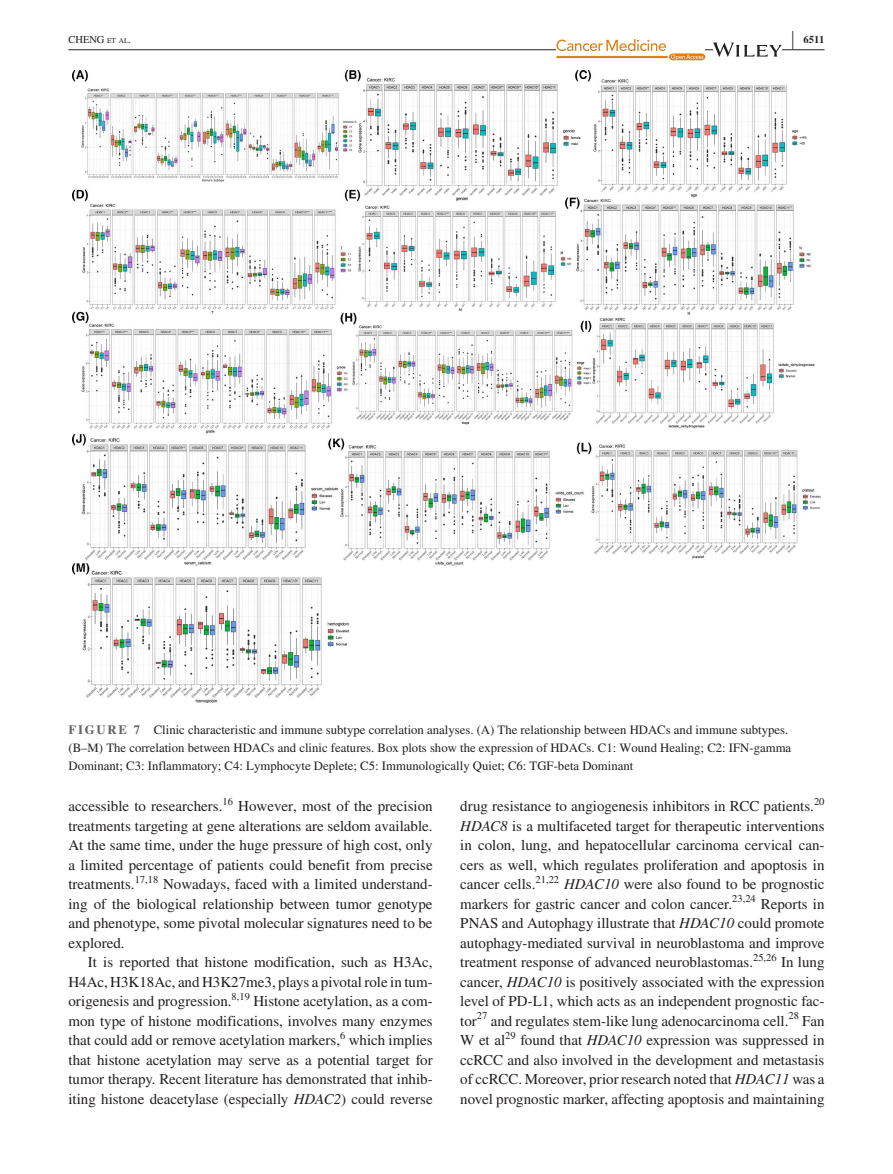
<style>
.page{position:relative;width:893px;height:1174px;background:#fff}
.page>*{position:absolute;margin:0;border:0;box-sizing:border-box;transform-origin:0 0}
.t1{font:700 25.95px "STIX";color:#231f20;scale:.36 1}
.t2{font:15px/19.5px "STIX";color:#231f20;text-align:justify}
.t3{font:12.75px/18px "STIX";color:#231f20}
.t4{font:10.5px "STIX";color:#231f20}
.t5{font:10.5px "STIX";color:#231f20}
.t6{font:700 10.5px "STIX";color:#231f20}
.s1{font-size:7.35px}
.s2{font-weight:700;color:#636366}
.s3{font-style:italic}
</style>
<div class="page">
<hr style="left:68px;top:49px;width:756px;height:1px;background:#231f20">
<svg style="left:556px;top:39px;width:149px;height:21px"></svg>
<svg style="left:713px;top:43px;width:69px;height:14px"></svg>
<img style="left:72px;top:70px;width:749px;height:632px">
<h1 class="t1" style="left:792px;top:25px;width:7px">|</h1>
<p class="t5" style="left:68px;top:32px;width:64px">CHENG <span class="s1">et al</span>.</p>
<p class="t6" style="left:803px;top:33px;width:22px">6511</p>
<p class="t3" style="left:68px;top:722px;width:724px"><span class="s2">FIGURE 7</span> Clinic characteristic and immune subtype correlation analyses. (A) The relationship between HDACs and immune subtypes. (B–M) The correlation between HDACs and clinic features. Box plots show the expression of HDACs. C1: Wound Healing; C2: IFN-gamma<br>Dominant; C3: Inflammatory; C4: Lymphocyte Deplete; C5: Immunologically Quiet; C6: TGF-beta Dominant</p>
<p class="t4" style="left:223px;top:794px;width:12px">16</p>
<p class="t2" style="left:68px;top:797px;width:366px;text-indent:170px">However, most of the precision treatments targeting at gene alterations are seldom available.<br>At the same time, under the huge pressure of high cost, only a limited percentage of patients could benefit from precise treatments.</p>
<p class="t2" style="left:68px;top:797px;width:156px">accessible to researchers.</p>
<p class="t4" style="left:135px;top:872px;width:25px">17,18</p>
<p class="t2" style="left:68px;top:875px;width:366px;text-indent:95px">Nowadays, faced with a limited understand&shy;ing of the biological relationship between tumor genotype and phenotype, some pivotal molecular signatures need to be explored.</p>
<p class="t2" style="left:68px;top:953px;width:366px;text-indent:20px">It is reported that histone modification, such as H3Ac, H4Ac, H3K18Ac, and H3K27me3, plays a pivotal role in tum&shy;origenesis and progression.</p>
<p class="t4" style="left:232px;top:989px;width:20px">8,19</p>
<p class="t2" style="left:68px;top:992px;width:366px;text-indent:185px">Histone acetylation, as a com&shy;mon type of histone modifications, involves many enzymes that could add or remove acetylation markers,</p>
<p class="t4" style="left:340px;top:1028px;width:7px">6</p>
<p class="t2" style="left:68px;top:1031px;width:366px;text-indent:280px">which implies that histone acetylation may serve as a potential target for tumor therapy. Recent literature has demonstrated that inhib&shy;iting histone deacetylase (especially <span class="s3">HDAC2</span>) could reverse</p>
<p class="t2" style="left:460px;top:797px;width:355px">drug resistance to angiogenesis inhibitors in RCC patients.</p>
<p class="t4" style="left:814px;top:794px;width:12px">20</p>
<p class="t2" style="left:460px;top:817px;width:366px"><span class="s3">HDAC8</span> is a multifaceted target for therapeutic interventions in colon, lung, and hepatocellular carcinoma cervical can&shy;cers as well, which regulates proliferation and apoptosis in cancer cells.</p>
<p class="t4" style="left:535px;top:872px;width:25px">21,22</p>
<p class="t2" style="left:460px;top:875px;width:366px;text-indent:104px"><span class="s3">HDAC10</span> were also found to be prognostic markers for gastric cancer and colon cancer.</p>
<p class="t4" style="left:732px;top:891px;width:25px">23,24</p>
<p class="t2" style="left:460px;top:895px;width:366px;text-indent:301px">Reports in PNAS and Autophagy illustrate that <span class="s3">HDAC10</span> could promote autophagy-mediated survival in neuroblastoma and improve treatment response of advanced neuroblastomas.</p>
<p class="t4" style="left:753px;top:950px;width:25px">25,26</p>
<p class="t2" style="left:460px;top:953px;width:366px;text-indent:321px">In lung cancer, <span class="s3">HDAC10</span> is positively associated with the expression level of PD-L1, which acts as an independent prognostic fac&shy;tor</p>
<p class="t4" style="left:477px;top:1008px;width:12px">27</p>
<p class="t2" style="left:491px;top:1012px;width:299px">and regulates stem-like lung adenocarcinoma cell.</p>
<p class="t4" style="left:788px;top:1008px;width:12px">28</p>
<p class="t2" style="left:802px;top:1012px;width:24px">Fan</p>
<p class="t2" style="left:460px;top:1031px;width:46px">W et al</p>
<p class="t4" style="left:505px;top:1028px;width:12px">29</p>
<p class="t2" style="left:460px;top:1031px;width:366px;text-indent:60px">found that <span class="s3">HDAC10</span> expression was suppressed in ccRCC and also involved in the development and metastasis of ccRCC. Moreover, prior research noted that <span class="s3">HDAC11</span> was a novel prognostic marker, affecting apoptosis and maintaining</p>
</div>
